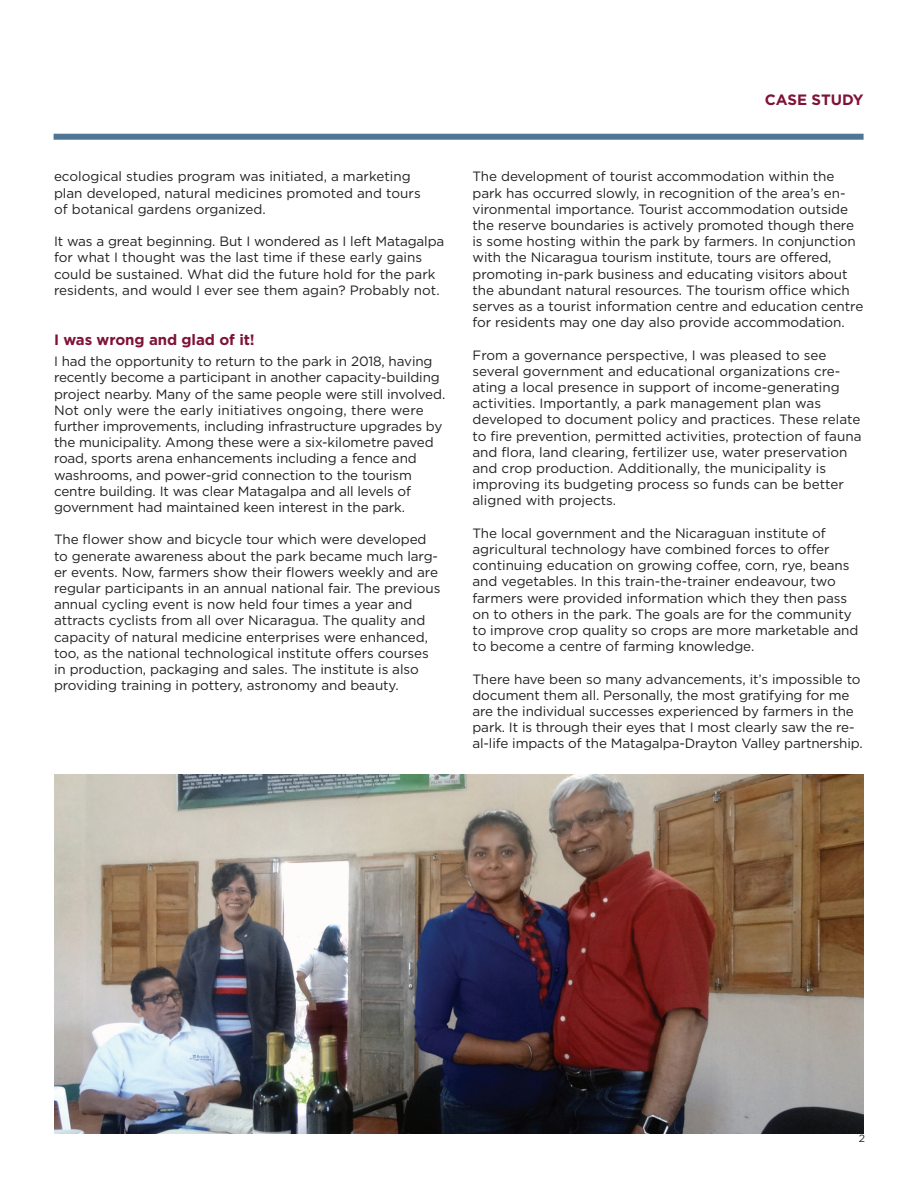
<style>
.page{position:relative;width:918px;height:1188px;background:#fff}
.page>*{position:absolute;margin:0;border:0;box-sizing:border-box;transform-origin:0 0}
.t1{font:700 15px "Gotham";letter-spacing:-.005em;color:#801238}
.t2{font:13.5px/16.2px "Gotham";letter-spacing:-.005em;color:#231f20}
.t3{font:10.5px "Gotham";color:#231f20}
</style>
<div class="page">
<div style="left:54px;top:134px;width:810px;height:6px;background:#517595"></div>
<img style="left:54px;top:774px;width:810px;height:360px">
<p class="t2" style="left:54px;top:168px;width:368px">ecological studies program was initiated, a marketing plan developed, natural medicines promoted and tours of botanical gardens organized.</p>
<p class="t2" style="left:54px;top:233px;width:392px">It was a great beginning. But I wondered as I left Matagalpa for what I thought was the last time if these early gains could be sustained. What did the future hold for the park residents, and would I ever see them again? Probably not.</p>
<h5 class="t1" style="left:54px;top:330px;width:202px">I was wrong and glad of it!</h5>
<p class="t2" style="left:54px;top:353px;width:393px">I had the opportunity to return to the park in 2018, having recently become a participant in another capacity-building project nearby. Many of the same people were still involved.<br>Not only were the early initiatives ongoing, there were further improvements, including infrastructure upgrades by the municipality. Among these were a six-kilometre paved road, sports arena enhancements including a fence and washrooms, and power-grid connection to the tourism centre building. It was clear Matagalpa and all levels of government had maintained keen interest in the park.</p>
<p class="t2" style="left:54px;top:531px;width:388px">The fower show and bicycle tour which were developed to generate awareness about the park became much larg&shy;er events. Now, farmers show their fowers weekly and are regular participants in an annual national fair. The previous annual cycling event is now held four times a year and attracts cyclists from all over Nicaragua. The quality and capacity of natural medicine enterprises were enhanced, too, as the national technological institute ofers courses in production, packaging and sales. The institute is also providing training in pottery, astronomy and beauty.</p>
<p class="t1" style="left:765px;top:90px;width:100px">CASE STUDY</p>
<p class="t2" style="left:472px;top:168px;width:392px">The development of tourist accommodation within the park has occurred slowly, in recognition of the area’s en&shy;vironmental importance. Tourist accommodation outside the reserve boundaries is actively promoted though there is some hosting within the park by farmers. In conjunction with the Nicaragua tourism institute, tours are ofered, promoting in-park business and educating visitors about the abundant natural resources. The tourism ofce which serves as a tourist information centre and education centre for residents may one day also provide accommodation.</p>
<p class="t2" style="left:472px;top:346px;width:391px">From a governance perspective, I was pleased to see several government and educational organizations cre&shy;ating a local presence in support of income-generating activities. Importantly, a park management plan was developed to document policy and practices. These relate to fre prevention, permitted activities, protection of fauna and fora, land clearing, fertilizer use, water preservation and crop production. Additionally, the municipality is improving its budgeting process so funds can be better aligned with projects.</p>
<p class="t2" style="left:472px;top:525px;width:388px">The local government and the Nicaraguan institute of agricultural technology have combined forces to ofer continuing education on growing cofee, corn, rye, beans and vegetables. In this train-the-trainer endeavour, two farmers were provided information which they then pass on to others in the park. The goals are for the community to improve crop quality so crops are more marketable and to become a centre of farming knowledge.</p>
<p class="t2" style="left:472px;top:670px;width:392px">There have been so many advancements, it’s impossible to document them all. Personally, the most gratifying for me are the individual successes experienced by farmers in the park. It is through their eyes that I most clearly saw the re&shy;al-life impacts of the Matagalpa-Drayton Valley partnership.</p>
<p class="t3" style="left:859px;top:1132px;width:8px">2</p>
</div>
